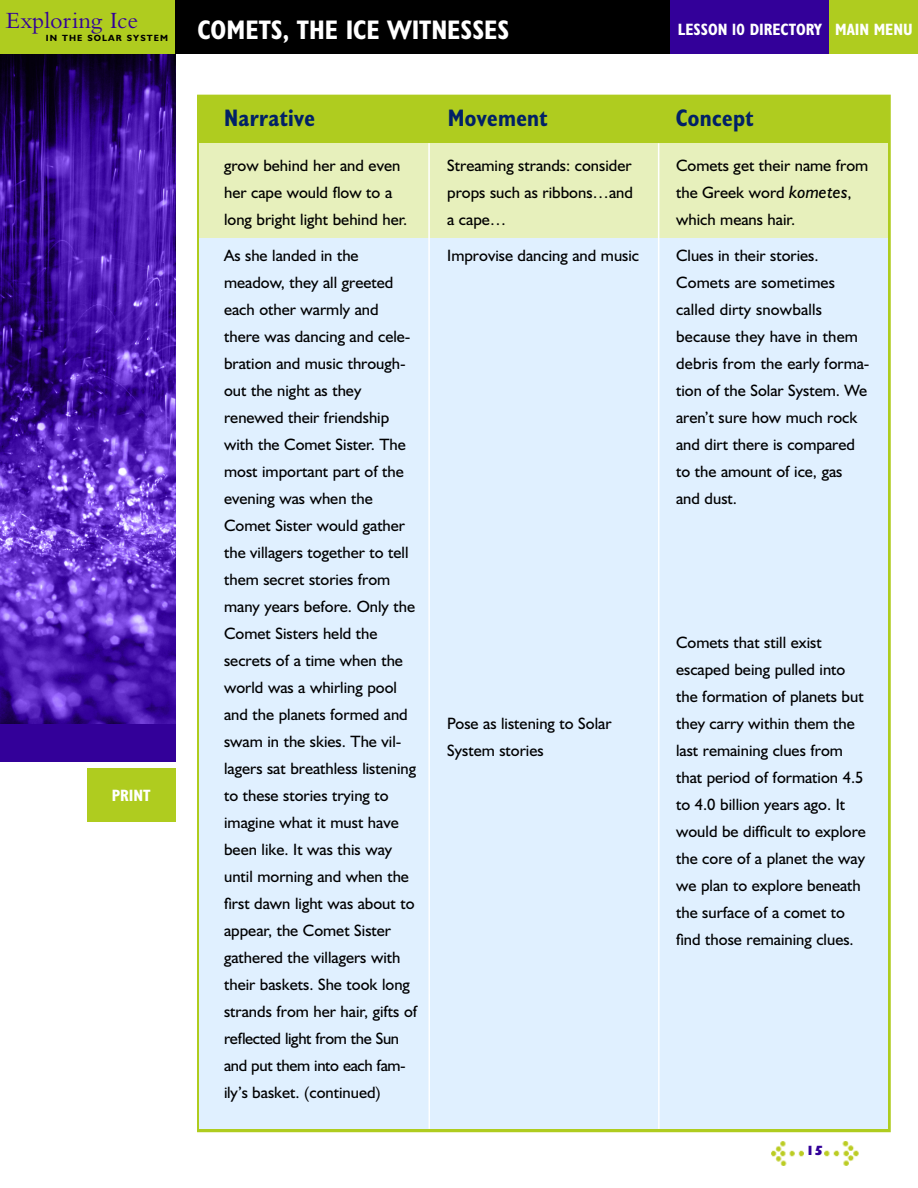
<style>
.page{position:relative;width:918px;height:1188px;background:#fff}
.page>*{position:absolute;margin:0;border:0;box-sizing:border-box;transform-origin:0 0}
.t1{font:700 condensed 27px "Humanist 521 BT";color:#fff}
.t2{font:24.3px "Bembo";color:#309}
.t3{font:700 condensed 24px "Humanist 521 BT";letter-spacing:.015em;color:#012166}
.t4{font:16.5px/27px "Humanist 521 BT";color:#000}
.t5{font:700 condensed 16.5px "Humanist 521 BT";color:#fff}
.t6{font:800 13.5px "Humanist 521 BT";color:#309}
.t7{font:700 9px "Humanist 521 BT";letter-spacing:.125em;color:#000}
.s1{font-style:italic;font-size:18px}
</style>
<div class="page">
<div style="left:0;top:0;width:178px;height:54px;background:#afcc1f"></div>
<div style="left:175px;top:0;width:497px;height:54px;background:#000"></div>
<img style="left:0;top:54px;width:176px;height:670px">
<div style="left:0;top:724px;width:176px;height:37px;background:#309"></div>
<div style="left:671px;top:0;width:159px;height:54px;background:#309"></div>
<div style="left:830px;top:0;width:88px;height:54px;background:#afcc1f"></div>
<div style="left:87px;top:768px;width:89px;height:54px;background:#afcc1f"></div>
<img style="left:825px;top:1141px;width:34px;height:25px">
<img style="left:771px;top:1141px;width:33px;height:24px">
<div style="left:198px;top:95px;width:692px;height:1036px;background:#afcc1f"></div>
<div style="left:200px;top:143px;width:688px;height:986px;background:#e7f0bc"></div>
<div style="left:200px;top:238px;width:688px;height:891px;background:#e0f0ff"></div>
<hr style="left:428px;top:143px;width:2px;height:986px;background:#fff">
<hr style="left:658px;top:143px;width:2px;height:986px;background:#fff">
<h2 class="t2" style="left:6px;top:12px;width:134px">Exploring Ice</h2>
<p class="t7" style="left:46px;top:35px;width:124px">IN THE SOLAR SYSTEM</p>
<p class="t5" style="left:112px;top:790px;width:40px">PRINT</p>
<h1 class="t1" style="left:197px;top:21px;width:314px">COMETS, THE ICE WITNESSES</h1>
<p class="t5" style="left:678px;top:23px;width:236px">LESSON 10 DIRECTORY MAIN MENU</p>
<h3 class="t3" style="left:224px;top:110px;width:92px">Narrative</h3>
<h3 class="t3" style="left:448px;top:110px;width:101px">Movement</h3>
<h3 class="t3" style="left:676px;top:110px;width:79px">Concept</h3>
<p class="t4" style="left:224px;top:154px;width:185px">grow behind her and even her cape would flow to a long bright light behind her.</p>
<p class="t4" style="left:224px;top:244px;width:195px">As she landed in the meadow, they all greeted each other warmly and there was dancing and cele&shy;bration and music through&shy;out the night as they renewed their friendship with the Comet Sister. The most important part of the evening was when the<br>Comet Sister would gather the villagers together to tell them secret stories from many years before. Only the<br>Comet Sisters held the secrets of a time when the world was a whirling pool and the planets formed and swam in the skies. The vil&shy;lagers sat breathless listening to these stories trying to imagine what it must have been like. It was this way until morning and when the first dawn light was about to appear, the Comet Sister gathered the villagers with their baskets. She took long strands from her hair, gifts of reflected light from the Sun and put them into each fam&shy;ily’s basket. (continued)</p>
<p class="t4" style="left:447px;top:154px;width:187px;text-align:justify">Streaming strands: consider props such as ribbons…and a cape…</p>
<p class="t4" style="left:447px;top:244px;width:193px">Improvise dancing and music</p>
<p class="t4" style="left:676px;top:154px;width:194px">Comets get their name from the Greek word <span class="s1">kometes</span>, which means hair.</p>
<p class="t4" style="left:676px;top:244px;width:195px">Clues in their stories.<br>Comets are sometimes called dirty snowballs because they have in them debris from the early forma&shy;tion of the Solar System. We aren’t sure how much rock and dirt there is compared to the amount of ice, gas and dust.</p>
<p class="t4" style="left:676px;top:631px;width:191px">Comets that still exist escaped being pulled into the formation of planets but they carry within them the last remaining clues from that period of formation 4.5 to 4.0 billion years ago. It would be difficult to explore the core of a planet the way we plan to explore beneath the surface of a comet to find those remaining clues.</p>
<p class="t4" style="left:447px;top:712px;width:166px">Pose as listening to Solar<br>System stories</p>
<p class="t6" style="left:806px;top:1146px;width:19px">15</p>
</div>
